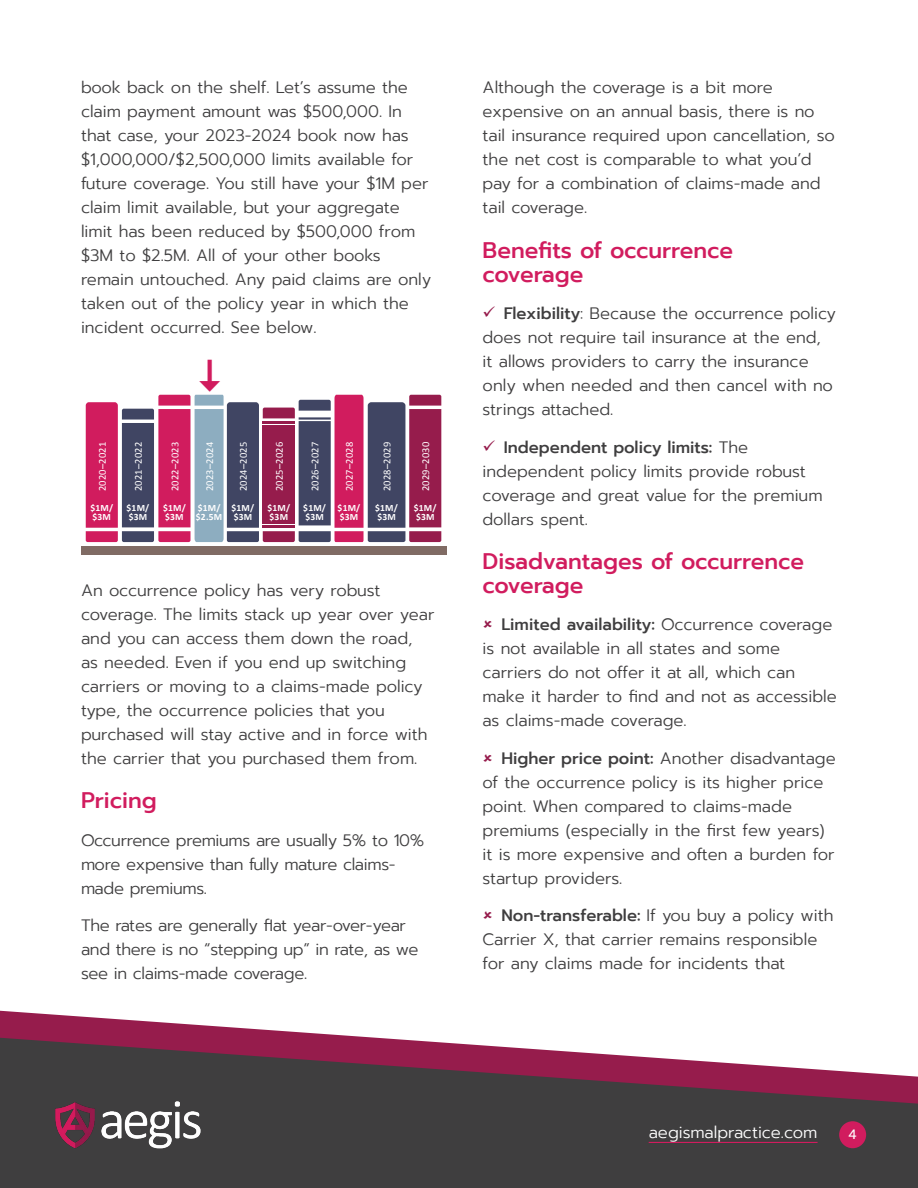
<style>
.page{position:relative;width:918px;height:1188px;background:#fff}
.page>*{position:absolute;margin:0;border:0;box-sizing:border-box;transform-origin:0 0}
.Subhead_Paragraph_St{font:500 22.5px/24px "Prompt";color:#d11c5e}
.Body{font:300 16.5px/24px "Prompt";color:#3f3e3f}
.Body-2{font:300 16.5px/24px "Prompt";letter-spacing:-.02em;color:#3f3e3f}
.t1{font:300 16.5px "Prompt";color:#fff}
.t2{font:13.5px "Prompt";color:#fff}
.Body-3{font:10.5px "Calibri";letter-spacing:.02em;color:#fff}
.Body-4{font:700 9.6px "Calibri";letter-spacing:.02em;color:#fff}
.s1{color:#961c4c}
.s2{font-weight:500}
</style>
<div class="page">
<svg style="left:0;top:1011px;width:379px;height:27px"></svg>
<svg style="left:0;top:1038px;width:918px;height:150px;background:#5b4850"></svg>
<img style="left:52px;top:1099px;width:152px;height:51px">
<div style="left:839px;top:1121px;width:27px;height:27px;background:#d11c5e;border-radius:50%"></div>
<hr style="left:649px;top:1142px;width:169px;height:1px;background:#d11c5e">
<div style="left:81px;top:546px;width:365px;height:9px;background:#806b64"></div>
<svg style="left:86px;top:394px;width:355px;height:148px;background:#995c80"></svg>
<p class="Body" style="left:81px;top:76px;width:352px">book back on the shelf. Let’s assume the claim payment amount was $500,000. In that case, your 2023-2024 book now has $1,000,000/$2,500,000 limits available for future coverage. You still have your $1M per claim limit available, but your aggregate limit has been reduced by $500,000 from $3M to $2.5M. All of your other books remain untouched. Any paid claims are only taken out of the policy year in which the incident occurred. See below.</p>
<p class="Body-3" style="left:96px;top:491px;width:51px;rotate:-90deg">2020–2021</p>
<p class="Body-3" style="left:132px;top:491px;width:51px;rotate:-90deg">2021–2022</p>
<p class="Body-3" style="left:168px;top:491px;width:51px;rotate:-90deg">2022–2023</p>
<p class="Body-3" style="left:203px;top:491px;width:51px;rotate:-90deg">2023–2024</p>
<p class="Body-3" style="left:237px;top:491px;width:51px;rotate:-90deg">2024–2025</p>
<p class="Body-3" style="left:273px;top:491px;width:51px;rotate:-90deg">2025–2026</p>
<p class="Body-3" style="left:309px;top:491px;width:51px;rotate:-90deg">2026–2027</p>
<p class="Body-3" style="left:343px;top:491px;width:51px;rotate:-90deg">2027–2028</p>
<p class="Body-3" style="left:380px;top:491px;width:51px;rotate:-90deg">2028–2029</p>
<p class="Body-3" style="left:419px;top:491px;width:51px;rotate:-90deg">2029–2030</p>
<p class="Body-4" style="left:90px;top:502px;width:24px">$1M/</p>
<p class="Body-4" style="left:93px;top:511px;width:20px">$3M</p>
<p class="Body-4" style="left:127px;top:502px;width:24px">$1M/</p>
<p class="Body-4" style="left:129px;top:511px;width:20px">$3M</p>
<p class="Body-4" style="left:163px;top:502px;width:24px">$1M/</p>
<p class="Body-4" style="left:165px;top:511px;width:20px">$3M</p>
<p class="Body-4" style="left:198px;top:502px;width:24px">$1M/</p>
<p class="Body-4" style="left:196px;top:511px;width:28px">$2.5M</p>
<p class="Body-4" style="left:232px;top:502px;width:24px">$1M/</p>
<p class="Body-4" style="left:234px;top:511px;width:20px">$3M</p>
<p class="Body-4" style="left:267px;top:502px;width:24px">$1M/</p>
<p class="Body-4" style="left:270px;top:511px;width:20px">$3M</p>
<p class="Body-4" style="left:303px;top:502px;width:24px">$1M/</p>
<p class="Body-4" style="left:305px;top:511px;width:20px">$3M</p>
<p class="Body-4" style="left:338px;top:502px;width:24px">$1M/</p>
<p class="Body-4" style="left:340px;top:511px;width:20px">$3M</p>
<p class="Body-4" style="left:375px;top:502px;width:24px">$1M/</p>
<p class="Body-4" style="left:377px;top:511px;width:20px">$3M</p>
<p class="Body-4" style="left:414px;top:502px;width:24px">$1M/</p>
<p class="Body-4" style="left:416px;top:511px;width:20px">$3M</p>
<p class="Body" style="left:81px;top:578px;width:355px">An occurrence policy has very robust coverage. The limits stack up year over year and you can access them down the road,<br>as needed. Even if you end up switching carriers or moving to a claims-made policy type, the occurrence policies that you purchased will stay active and in force with the carrier that you purchased them from.</p>
<p class="Subhead_Paragraph_St" style="left:81px;top:788px;width:77px">Pricing</p>
<p class="Body-2" style="left:81px;top:828px;width:345px">Occurrence premiums are usually 5% to 10% more expensive than fully mature claims&shy;made premiums.</p>
<p class="Body-2" style="left:81px;top:913px;width:339px">The rates are generally flat year-over-year and there is no “stepping up” in rate, as we see in claims-made coverage.</p>
<p class="Body" style="left:483px;top:76px;width:354px">Although the coverage is a bit more expensive on an annual basis, there is no tail insurance required upon cancellation, so the net cost is comparable to what you’d pay for a combination of claims-made and tail coverage.</p>
<p class="Subhead_Paragraph_St" style="left:483px;top:238px;width:252px">Benefits of occurrence coverage</p>
<p class="Body" style="left:483px;top:301px;width:355px"><span class="s1">✓</span> <span class="s2">Flexibility</span>: Because the occurrence policy does not require tail insurance at the end,<br>it allows providers to carry the insurance only when needed and then cancel with no strings attached.</p>
<p class="Body" style="left:483px;top:435px;width:341px"><span class="s1">✓</span> <span class="s2">Independent policy limits:</span> The independent policy limits provide robust coverage and great value for the premium dollars spent.</p>
<p class="Subhead_Paragraph_St" style="left:483px;top:549px;width:323px">Disadvantages of occurrence coverage</p>
<p class="Body" style="left:483px;top:613px;width:356px;text-indent:19px"><span class="s2">Limited availability:</span> Occurrence coverage is not available in all states and some carriers do not offer it at all, which can make it harder to find and not as accessible as claims-made coverage.</p>
<p class="Body" style="left:483px;top:746px;width:355px;text-indent:19px"><span class="s2">Higher price point:</span> Another disadvantage of the occurrence policy is its higher price point. When compared to claims-made premiums (especially in the first few years) it is more expensive and often a burden for startup providers.</p>
<p class="Body" style="left:483px;top:904px;width:352px;text-indent:19px"><span class="s2">Non-transferable:</span> If you buy a policy with<br>Carrier X, that carrier remains responsible for any claims made for incidents that</p>
<p class="t1" style="left:649px;top:1121px;width:170px">aegismalpractice.com</p>
<p class="t2" style="left:849px;top:1125px;width:10px">4</p>
</div>
